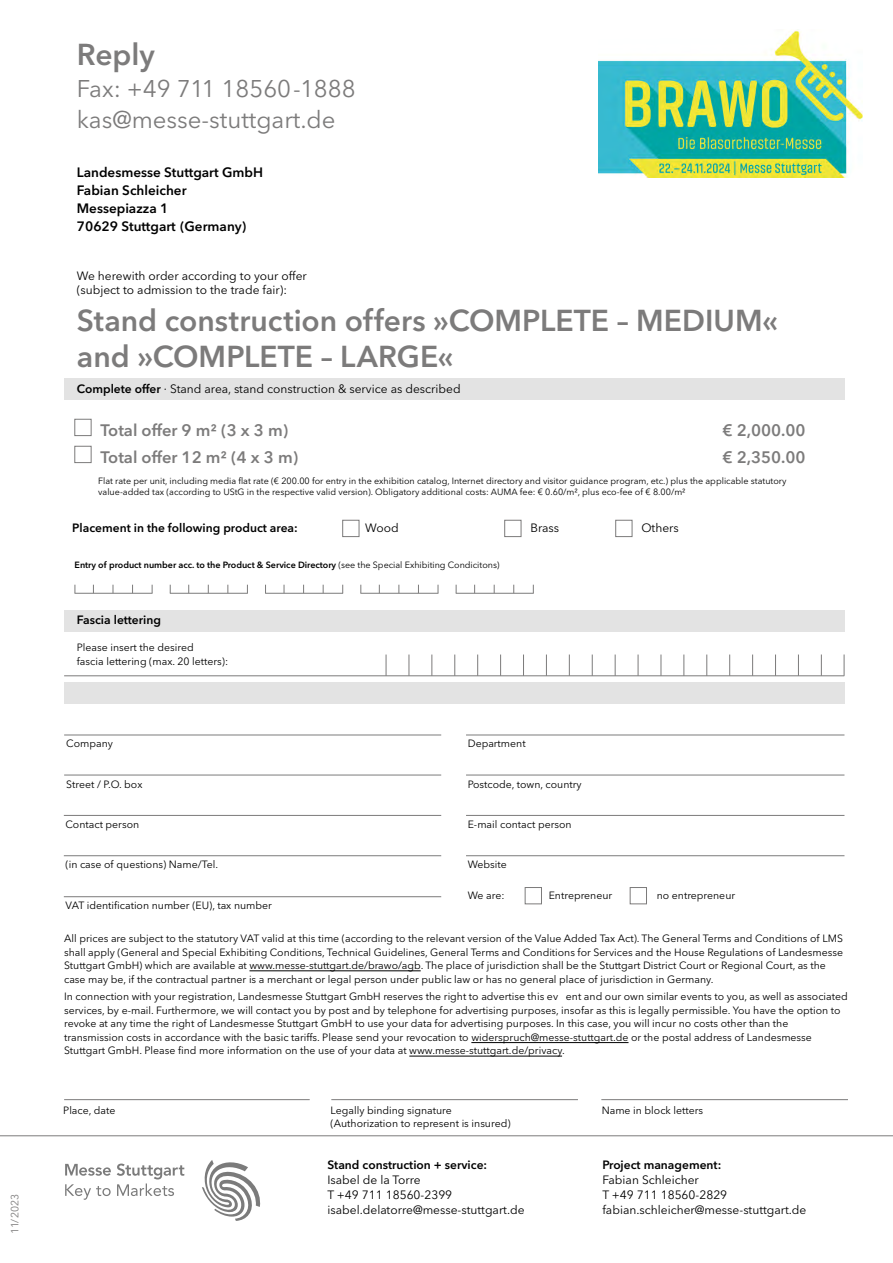
<style>
.page{position:relative;width:893px;height:1263px;background:#fff}
.page>*{position:absolute;margin:0;border:0;box-sizing:border-box;transform-origin:0 0}
.t1{font:600 30px/36px "Avenir Next LT Pro";color:#7c7b7b}
.t2{font:24px "Avenir Next LT Pro";color:#7c7b7b}
.t3{font:600 16.5px "Avenir Next LT Pro";color:#7c7b7b}
.Copy_Deutsch{font:600 13.5px "Avenir Next LT Pro";color:#000}
.Rückseite{font:12px "Avenir Next LT Pro";color:#000}
.Copy_Deutsch-2{font:12px/14.2px "Avenir Next LT Pro";color:#000}
.Rückseite-2{font:600 12px "Avenir Next LT Pro";color:#000}
.Copy_Deutsch-3{font:600 12px "Avenir Next LT Pro";color:#000}
.Rückseite-3{font:10.5px/13.5px "Avenir Next LT Pro";color:#000}
.Rückseite_klein{font:10.5px/13.5px "Avenir Next LT Pro";color:#000}
.Infozeile{font:10.5px "Avenir Next LT Pro";letter-spacing:.005em;color:#7c7b7b}
.t4{font:9px "Avenir Next LT Pro";color:#000}
.t5{font:600 9px "Avenir Next LT Pro";letter-spacing:-.005em;color:#000}
.s1{font-weight:600}
.s2{font-weight:400}
</style>
<div class="page">
<hr style="left:0;top:1135px;width:893px;height:1px;background:#7c7b7b">
<svg style="left:65px;top:1164px;width:46px;height:12px"></svg>
<svg style="left:202px;top:1160px;width:58px;height:61px"></svg>
<svg style="left:65px;top:1184px;width:46px;height:16px"></svg>
<svg style="left:117px;top:1163px;width:67px;height:33px"></svg>
<div style="left:74px;top:419px;width:18px;height:17px;border:1px solid #7c7b7b"></div>
<div style="left:74px;top:446px;width:18px;height:17px;border:1px solid #7c7b7b"></div>
<hr style="left:75px;top:593px;width:77px;height:1px;background:#7c7b7b">
<hr style="left:265px;top:593px;width:78px;height:1px;background:#7c7b7b">
<hr style="left:456px;top:593px;width:78px;height:1px;background:#7c7b7b">
<hr style="left:170px;top:593px;width:78px;height:1px;background:#7c7b7b">
<hr style="left:360px;top:593px;width:78px;height:1px;background:#7c7b7b">
<div style="left:342px;top:520px;width:17px;height:17px;border:1px solid #7c7b7b"></div>
<div style="left:504px;top:520px;width:17px;height:17px;border:1px solid #7c7b7b"></div>
<div style="left:615px;top:520px;width:17px;height:17px;border:1px solid #7c7b7b"></div>
<div style="left:64px;top:378px;width:780px;height:22px;background:#e3e3e3"></div>
<svg style="left:386px;top:654px;width:1px;height:21px"></svg>
<svg style="left:409px;top:654px;width:1px;height:21px"></svg>
<svg style="left:431px;top:654px;width:1px;height:21px"></svg>
<svg style="left:454px;top:654px;width:1px;height:21px"></svg>
<svg style="left:477px;top:654px;width:1px;height:21px"></svg>
<svg style="left:500px;top:654px;width:1px;height:21px"></svg>
<svg style="left:523px;top:654px;width:1px;height:21px"></svg>
<svg style="left:546px;top:654px;width:1px;height:21px"></svg>
<svg style="left:569px;top:654px;width:1px;height:21px"></svg>
<svg style="left:592px;top:654px;width:1px;height:21px"></svg>
<svg style="left:615px;top:654px;width:1px;height:21px"></svg>
<svg style="left:638px;top:654px;width:1px;height:21px"></svg>
<svg style="left:661px;top:654px;width:1px;height:21px"></svg>
<svg style="left:683px;top:654px;width:1px;height:21px"></svg>
<svg style="left:706px;top:654px;width:1px;height:21px"></svg>
<svg style="left:729px;top:654px;width:1px;height:21px"></svg>
<svg style="left:752px;top:654px;width:1px;height:21px"></svg>
<svg style="left:775px;top:654px;width:1px;height:21px"></svg>
<svg style="left:798px;top:654px;width:1px;height:21px"></svg>
<svg style="left:821px;top:654px;width:1px;height:21px"></svg>
<hr style="left:64px;top:675px;width:780px;height:1px;background:#7c7b7b">
<svg style="left:844px;top:654px;width:1px;height:22px"></svg>
<div style="left:64px;top:610px;width:780px;height:21px;background:#e3e3e3"></div>
<div style="left:64px;top:682px;width:780px;height:22px;background:#e3e3e3"></div>
<hr style="left:249px;top:970px;width:172px;height:1px;background:#000">
<hr style="left:471px;top:1042px;width:157px;height:1px;background:#000">
<hr style="left:409px;top:1056px;width:153px;height:1px;background:#000">
<hr style="left:64px;top:1099px;width:246px;height:1px;background:#7c7b7b">
<hr style="left:331px;top:1099px;width:247px;height:1px;background:#7c7b7b">
<hr style="left:601px;top:1099px;width:247px;height:1px;background:#7c7b7b">
<hr style="left:466px;top:735px;width:378px;height:1px;background:#7c7b7b">
<hr style="left:64px;top:735px;width:377px;height:1px;background:#7c7b7b">
<div style="left:525px;top:887px;width:17px;height:17px;border:1px solid #7c7b7b"></div>
<div style="left:630px;top:887px;width:17px;height:17px;border:1px solid #7c7b7b"></div>
<hr style="left:64px;top:896px;width:377px;height:1px;background:#7c7b7b">
<hr style="left:466px;top:775px;width:378px;height:1px;background:#7c7b7b">
<hr style="left:466px;top:815px;width:378px;height:1px;background:#7c7b7b">
<hr style="left:466px;top:855px;width:378px;height:1px;background:#7c7b7b">
<hr style="left:64px;top:855px;width:377px;height:1px;background:#7c7b7b">
<hr style="left:64px;top:815px;width:377px;height:1px;background:#7c7b7b">
<hr style="left:64px;top:775px;width:377px;height:1px;background:#7c7b7b">
<img style="left:599px;top:30px;width:263px;height:148px">
<p class="Infozeile" style="left:9px;top:1233px;width:41px;rotate:-90deg">11/2023</p>
<p class="t1" style="left:77px;top:37px;width:80px">Reply</p>
<p class="t2" style="left:77px;top:74px;width:280px">Fax: +49 711 18560-1888</p>
<p class="t2" style="left:77px;top:106px;width:260px">kas@messe-stuttgart.de</p>
<p class="Copy_Deutsch" style="left:77px;top:164px;width:188px">Landesmesse Stuttgart GmbH</p>
<p class="Copy_Deutsch" style="left:77px;top:182px;width:111px">Fabian Schleicher</p>
<p class="Copy_Deutsch" style="left:77px;top:200px;width:93px">Messepiazza 1</p>
<p class="Copy_Deutsch" style="left:77px;top:218px;width:171px">70629 Stuttgart (Germany)</p>
<p class="Copy_Deutsch-2" style="left:77px;top:269px;width:231px">We herewith order according to your offer (subject to admission to the trade fair):</p>
<p class="t1" style="left:77px;top:302px;width:703px">Stand construction offers »COMPLETE – MEDIUM« and »COMPLETE – LARGE«</p>
<p class="Copy_Deutsch-2" style="left:77px;top:382px;width:385px"><span class="s1">Complete offer</span> · Stand area, stand construction &amp; service as described</p>
<p class="t3" style="left:101px;top:420px;width:189px">Total offer 9 m² (3 x 3 m)</p>
<p class="t3" style="left:722px;top:420px;width:85px">€ 2,000.00</p>
<p class="t3" style="left:101px;top:447px;width:199px">Total offer 12 m² (4 x 3 m)</p>
<p class="t3" style="left:722px;top:447px;width:85px">€ 2,350.00</p>
<p class="t4" style="left:98px;top:476px;width:690px">Flat rate per unit, including media flat rate (€ 200.00 for entry in the exhibition catalog, Internet directory and visitor guidance program, etc.) plus the applicable statutory</p>
<p class="t4" style="left:98px;top:486px;width:589px">value-added tax (according to UStG in the respective valid version). Obligatory additional costs: AUMA fee: € 0.60/m², plus eco-fee of € 8.00/m²</p>
<p class="Rückseite-2" style="left:72px;top:520px;width:227px">Placement in the following product area:</p>
<p class="Rückseite" style="left:365px;top:520px;width:35px">Wood</p>
<p class="Rückseite" style="left:530px;top:520px;width:30px">Brass</p>
<p class="Rückseite" style="left:641px;top:520px;width:39px">Others</p>
<p class="t5" style="left:75px;top:559px;width:427px">Entry of product number acc. to the Product &amp; Service Directory <span class="s2">(see the Special Exhibiting Condicitons)</span></p>
<p class="Copy_Deutsch-3" style="left:77px;top:613px;width:86px">Fascia lettering</p>
<p class="Rückseite-3" style="left:77px;top:641px;width:118px">Please insert the desired</p>
<p class="Rückseite-3" style="left:77px;top:654px;width:153px">fascia lettering (max. 20 letters):</p>
<p class="Rückseite-3" style="left:66px;top:737px;width:48px">Company</p>
<p class="Rückseite-3" style="left:66px;top:777px;width:78px">Street / P.O. box</p>
<p class="Rückseite-3" style="left:66px;top:817px;width:75px">Contact person</p>
<p class="Rückseite-3" style="left:468px;top:737px;width:59px">Department</p>
<p class="Rückseite-3" style="left:468px;top:777px;width:115px">Postcode, town, country</p>
<p class="Rückseite-3" style="left:468px;top:817px;width:105px">E-mail contact person</p>
<p class="Rückseite-3" style="left:66px;top:858px;width:154px">(in case of questions) Name/Tel.</p>
<p class="Rückseite-3" style="left:468px;top:858px;width:41px">Website</p>
<p class="Rückseite-3" style="left:66px;top:899px;width:208px">VAT identification number (EU), tax number</p>
<p class="Rückseite-3" style="left:468px;top:888px;width:38px">We are:</p>
<p class="Rückseite-3" style="left:549px;top:888px;width:65px">Entrepreneur</p>
<p class="Rückseite-3" style="left:657px;top:888px;width:80px">no entrepreneur</p>
<p class="Rückseite_klein" style="left:64px;top:932px;width:780px">All prices are subject to the statutory VAT valid at this time (according to the relevant version of the Value Added Tax Act). The General Terms and Conditions of LMS shall apply (General and Special Exhibiting Conditions, Technical Guidelines, General Terms and Conditions for Services and the House Regulations of Landesmesse Stuttgart GmbH) which are available at www.messe-stuttgart.de/brawo/agb. The place of jurisdiction shall be the Stuttgart District Court or Regional Court, as the case may be, if the contractual partner is a merchant or legal person under public law or has no general place of jurisdiction in Germany.</p>
<p class="Rückseite-3" style="left:64px;top:990px;width:785px">In connection with your registration, Landesmesse Stuttgart GmbH reserves the right to advertise this ev ent and our own similar events to you, as well as associated services, by e-mail. Furthermore, we will contact you by post and by telephone for advertising purposes, insofar as this is legally permissible. You have the option to revoke at any time the right of Landesmesse Stuttgart GmbH to use your data for advertising purposes. In this case, you will incur no costs other than the transmission costs in accordance with the basic tariffs. Please send your revocation to widerspruch@messe-stuttgart.de or the postal address of Landesmesse Stuttgart GmbH. Please find more information on the use of your data at www.messe-stuttgart.de/privacy.</p>
<p class="Rückseite-3" style="left:63px;top:1103px;width:54px">Place, date</p>
<p class="Rückseite-3" style="left:331px;top:1103px;width:181px">Legally binding signature (Authorization to represent is insured)</p>
<p class="Rückseite-3" style="left:602px;top:1103px;width:103px">Name in block letters</p>
<p class="Rückseite-2" style="left:327px;top:1157px;width:161px">Stand construction + service:</p>
<p class="Rückseite" style="left:327px;top:1172px;width:95px">Isabel de la Torre</p>
<p class="Rückseite" style="left:327px;top:1187px;width:126px">T +49 711 18560-2399</p>
<p class="Rückseite" style="left:327px;top:1202px;width:199px">isabel.delatorre@messe-stuttgart.de</p>
<p class="Rückseite-2" style="left:602px;top:1158px;width:120px">Project management:</p>
<p class="Rückseite" style="left:602px;top:1173px;width:98px">Fabian Schleicher</p>
<p class="Rückseite" style="left:602px;top:1188px;width:126px">T +49 711 18560-2829</p>
<p class="Rückseite" style="left:602px;top:1203px;width:206px">fabian.schleicher@messe-stuttgart.de</p>
</div>
